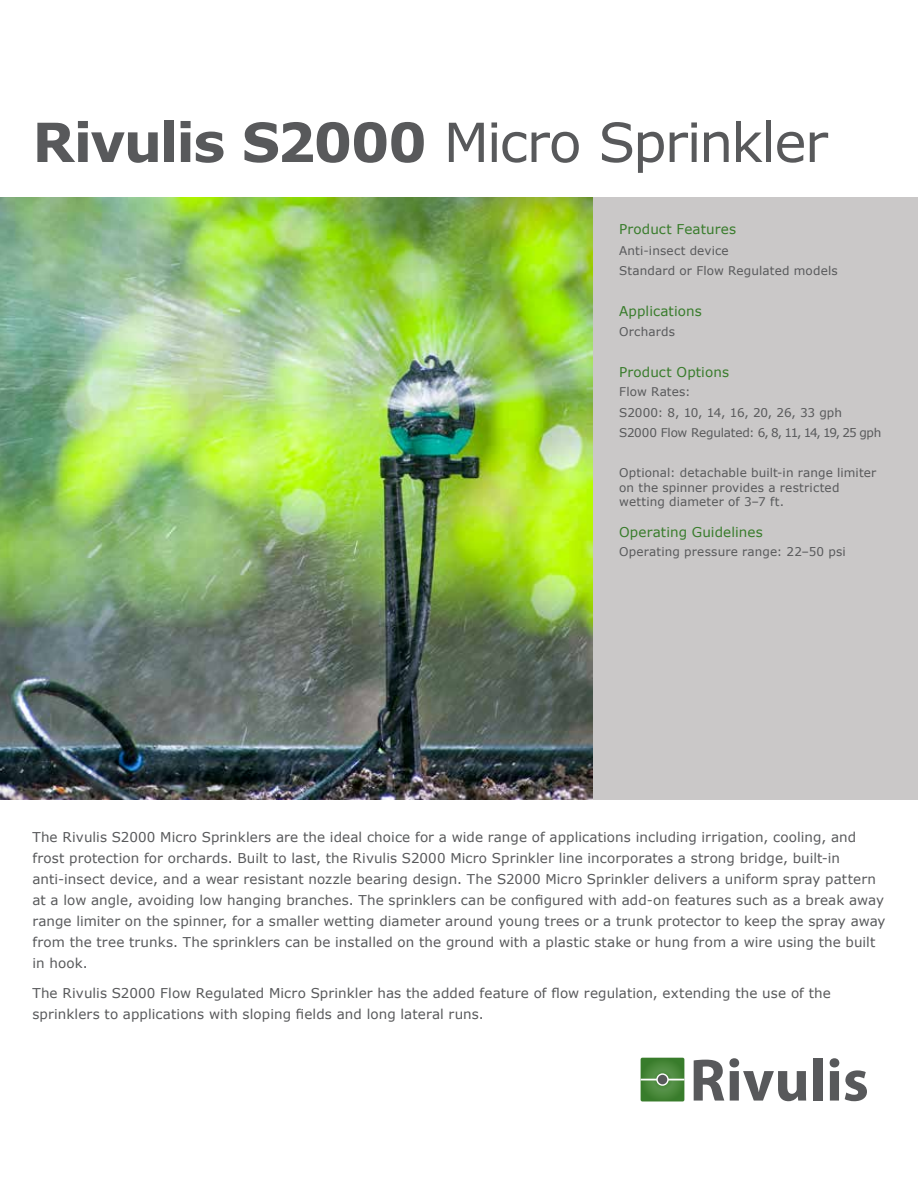
<style>
.page{position:relative;width:918px;height:1188px;background:#fff}
.page>*{position:absolute;margin:0;border:0;box-sizing:border-box;transform-origin:0 0}
.t1{font:54px "Verdana";letter-spacing:-.035em;color:#58595b}
.t2{font:13.5px/21px "Verdana";letter-spacing:.005em;color:#58595b}
.t3{font:13.5px "Verdana";letter-spacing:.01em;color:#387c2b}
.t4{font:12px/14.4px "Verdana";letter-spacing:.01em;color:#58595b}
.t5{font:12px/20.2px "Verdana";letter-spacing:-.01em;color:#58595b}
.s1{font-weight:700}
</style>
<div class="page">
<div style="left:592px;top:197px;width:326px;height:602px;background:#cac8c8"></div>
<img style="left:0;top:197px;width:592px;height:602px">
<svg style="left:694px;top:1058px;width:112px;height:43px"></svg>
<div style="left:813px;top:1058px;width:9px;height:43px;background:#58595b"></div>
<svg style="left:830px;top:1058px;width:9px;height:43px"></svg>
<svg style="left:845px;top:1070px;width:22px;height:31px"></svg>
<svg style="left:641px;top:1058px;width:43px;height:43px"></svg>
<hr style="left:641px;top:1079px;width:43px;height:1px;background:#fff">
<svg style="left:657px;top:1074px;width:11px;height:11px"></svg>
<div style="left:656px;top:1073px;width:13px;height:13px;border:1px solid #fff;border-radius:50%"></div>
<h1 class="t1" style="left:32px;top:105px;width:797px"><span class="s1">Rivulis S2000</span> Micro Sprinkler</h1>
<p class="t3" style="left:619px;top:220px;width:118px">Product Features</p>
<p class="t4" style="left:619px;top:240px;width:220px;line-height:20.2px">Anti-insect device<br>Standard or Flow Regulated models</p>
<p class="t3" style="left:619px;top:302px;width:84px">Applications</p>
<p class="t4" style="left:619px;top:324px;width:57px">Orchards</p>
<p class="t3" style="left:619px;top:363px;width:111px">Product Options</p>
<p class="t5" style="left:619px;top:382px;width:264px">Flow Rates:<br>S2000: 8, 10, 14, 16, 20, 26, 33 gph<br>S2000 Flow Regulated: 6, 8, 11, 14, 19, 25 gph</p>
<p class="t4" style="left:619px;top:466px;width:259px">Optional: detachable built-in range limiter on the spinner provides a restricted wetting diameter of 3‒7 ft.</p>
<p class="t3" style="left:619px;top:522px;width:145px">Operating Guidelines</p>
<p class="t4" style="left:619px;top:544px;width:228px">Operating pressure range: 22‒50 psi</p>
<p class="t2" style="left:32px;top:826px;width:855px">The Rivulis S2000 Micro Sprinklers are the ideal choice for a wide range of applications including irrigation, cooling, and frost protection for orchards. Built to last, the Rivulis S2000 Micro Sprinkler line incorporates a strong bridge, built-in anti-insect device, and a wear resistant nozzle bearing design. The S2000 Micro Sprinkler delivers a uniform spray pattern at a low angle, avoiding low hanging branches. The sprinklers can be configured with add-on features such as a break away range limiter on the spinner, for a smaller wetting diameter around young trees or a trunk protector to keep the spray away from the tree trunks. The sprinklers can be installed on the ground with a plastic stake or hung from a wire using the built in hook.</p>
<p class="t2" style="left:32px;top:982px;width:800px">The Rivulis S2000 Flow Regulated Micro Sprinkler has the added feature of flow regulation, extending the use of the sprinklers to applications with sloping fields and long lateral runs.</p>
</div>
